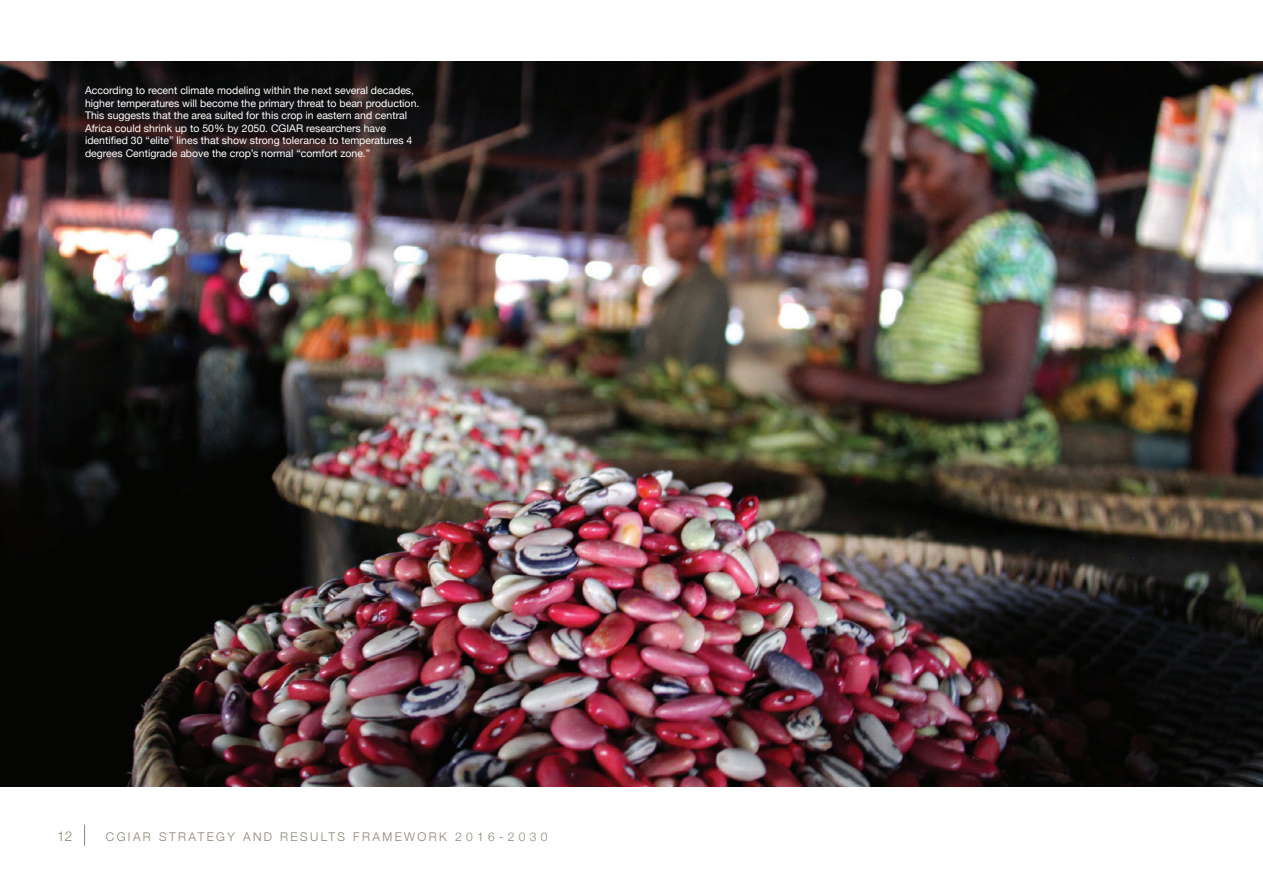
<style>
.page{position:relative;width:1263px;height:893px;background:#fff}
.page>*{position:absolute;margin:0;border:0;box-sizing:border-box;transform-origin:0 0}
.t1{font:300 13.5px "Helvetica Neue";color:#8b8372}
.t2{font:300 12px "Helvetica Neue";letter-spacing:.2em;color:#8b8372}
.t3{font:10.5px/12.6px "Helvetica Neue";color:#fff}
</style>
<div class="page">
<svg style="left:84px;top:825px;width:1px;height:21px"></svg>
<img style="left:0;top:61px;width:1263px;height:726px">
<p class="t3" style="left:85px;top:85px;width:336px">According to recent climate modeling within the next several decades, higher temperatures will become the primary threat to bean production.<br>This suggests that the area suited for this crop in eastern and central Africa could shrink up to 50% by 2050. CGIAR researchers have identified 30 “elite” lines that show strong tolerance to temperatures 4 degrees Centigrade above the crop’s normal “comfort zone.”</p>
<p class="t1" style="left:57px;top:825px;width:17px">12</p>
<p class="t2" style="left:106px;top:827px;width:443px">CGIAR STRATEGY AND RESULTS FRAMEWORK 2 0 1 6 - 2 0 3 0</p>
</div>
